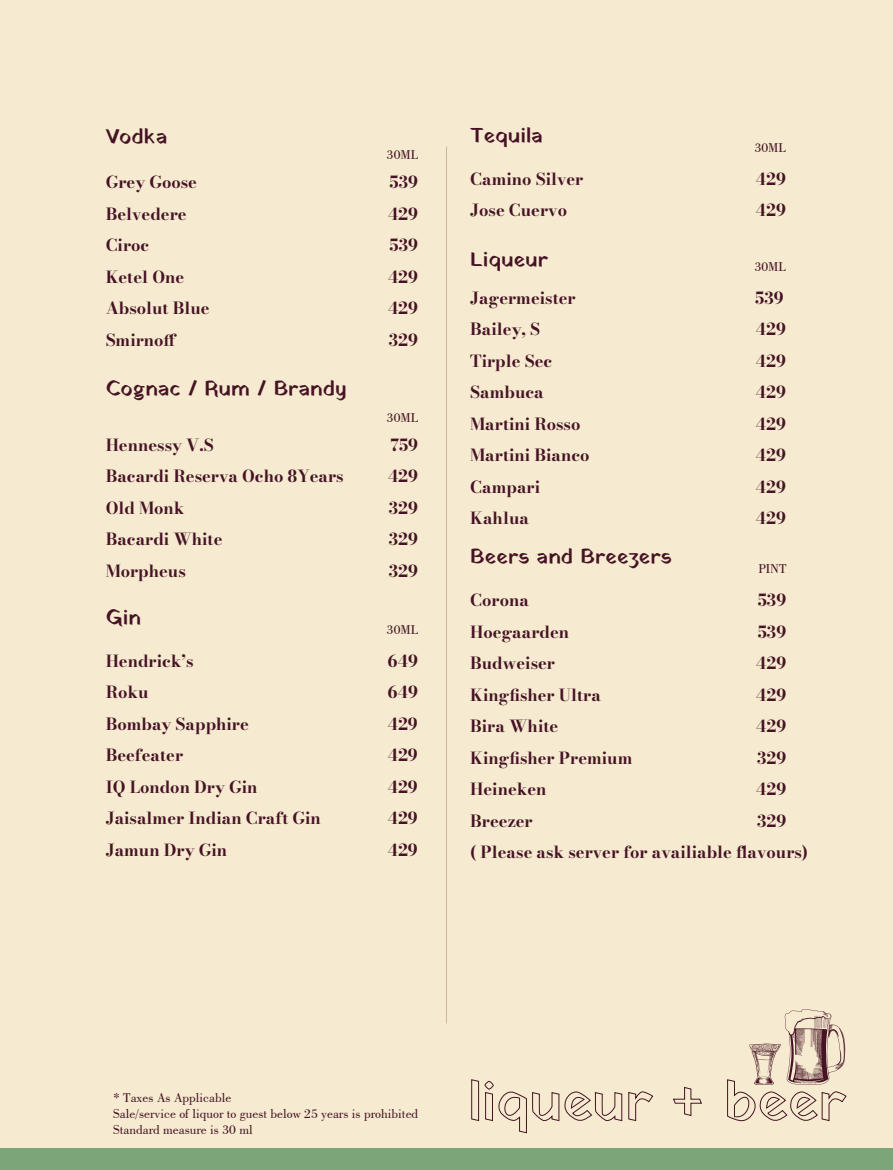
<style>
.page{position:relative;width:893px;height:1170px;background:#fff}
.page>*{position:absolute;margin:0;border:0;box-sizing:border-box;transform-origin:0 0}
.t1{font:21px "Yatra One";color:#461325}
.t2{font:16.5px/31.5px "Bodoni Moda";color:#461325}
.t3{font:13.5px/16.2px "Bodoni BT";color:#461325}
</style>
<div class="page">
<div style="left:0;top:0;width:893px;height:1169px;background:#f6ebd0"></div>
<div style="left:0;top:1148px;width:893px;height:21px;background:#7ca57a"></div>
<svg style="left:471px;top:1079px;width:151px;height:54px"></svg>
<svg style="left:628px;top:1091px;width:26px;height:30px"></svg>
<svg style="left:673px;top:1087px;width:29px;height:29px"></svg>
<svg style="left:727px;top:1009px;width:120px;height:112px"></svg>
<p class="t1" style="left:106px;top:122px;width:63px">Vodka</p>
<p class="t2" style="left:106px;top:166px;width:106px">Grey Goose<br>Belvedere<br>Ciroc<br>Ketel One<br>Absolut Blue<br>Smirnoff</p>
<p class="t2" style="left:388px;top:166px;width:32px;text-align:justify">539<br>429<br>539<br>429<br>429<br>329</p>
<p class="t3" style="left:387px;top:146px;width:33px">30ML</p>
<p class="t1" style="left:106px;top:374px;width:243px">Cognac / Rum / Brandy</p>
<p class="t2" style="left:106px;top:429px;width:240px">Hennessy V.S<br>Bacardi Reserva Ocho 8Years<br>Old Monk<br>Bacardi White<br>Morpheus</p>
<p class="t2" style="left:388px;top:429px;width:32px;text-align:justify">759<br>429<br>329<br>329<br>329</p>
<p class="t3" style="left:387px;top:409px;width:33px">30ML</p>
<p class="t1" style="left:106px;top:602px;width:37px">Gin</p>
<p class="t2" style="left:106px;top:645px;width:217px">Hendrick’s<br>Roku<br>Bombay Sapphire<br>Beefeater<br>IQ London Dry Gin<br>Jaisalmer Indian Craft Gin<br>Jamun Dry Gin</p>
<p class="t2" style="left:388px;top:645px;width:32px;text-align:justify">649<br>649<br>429<br>429<br>429<br>429<br>429</p>
<p class="t3" style="left:387px;top:620px;width:33px">30ML</p>
<p class="t1" style="left:470px;top:121px;width:74px">Tequila</p>
<p class="t2" style="left:470px;top:163px;width:115px">Camino Silver<br>Jose Cuervo</p>
<p class="t2" style="left:756px;top:163px;width:32px">429<br>429</p>
<p class="t1" style="left:470px;top:245px;width:79px">Liqueur</p>
<p class="t3" style="left:755px;top:258px;width:33px">30ML</p>
<p class="t2" style="left:470px;top:282px;width:121px">Jagermeister<br>Bailey, S<br>Tirple Sec<br>Sambuca<br>Martini Rosso<br>Martini Bianco<br>Campari<br>Kahlua</p>
<p class="t2" style="left:756px;top:282px;width:32px">539<br>429<br>429<br>429<br>429<br>429<br>429<br>429</p>
<p class="t3" style="left:755px;top:139px;width:33px">30ML</p>
<p class="t1" style="left:470px;top:542px;width:203px">Beers and Breezers</p>
<p class="t2" style="left:470px;top:584px;width:339px">Corona<br>Hoegaarden<br>Budweiser<br>Kingfisher Ultra<br>Bira White<br>Kingfisher Premium<br>Heineken<br>Breezer<br>( Please ask server for availiable flavours)</p>
<p class="t3" style="left:758px;top:560px;width:30px">PINT</p>
<p class="t2" style="left:756px;top:584px;width:32px;text-align:justify">539<br>539<br>429<br>429</p>
<p class="t2" style="left:756px;top:710px;width:32px">429</p>
<p class="t2" style="left:756px;top:742px;width:32px;text-align:justify">329<br>429<br>329</p>
<p class="t3" style="left:113px;top:1088px;width:307px">* Taxes As Applicable<br>Sale/service of liquor to guest below 25 years is prohibited<br>Standard measure is 30 ml</p>
</div>
